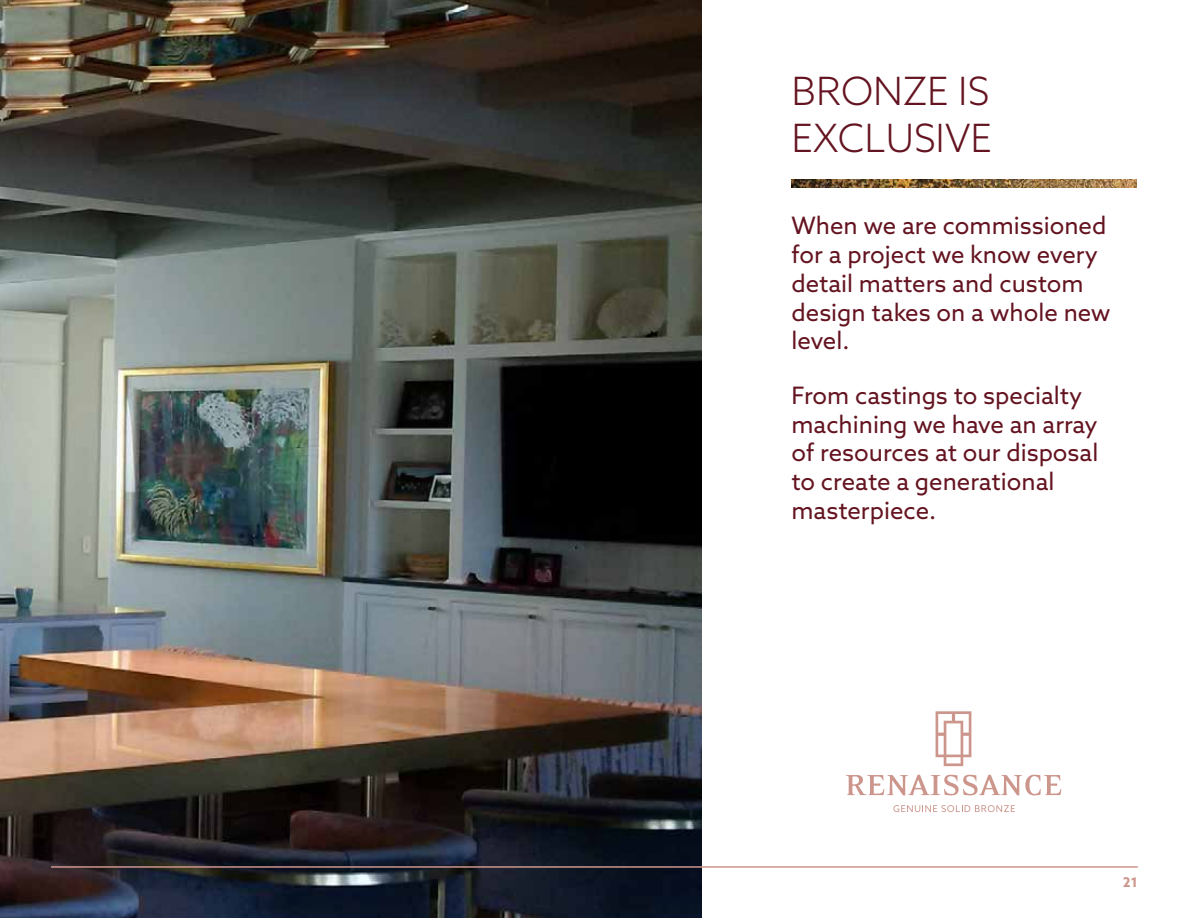
<style>
.page{position:relative;width:1188px;height:918px;background:#fff}
.page>*{position:absolute;margin:0;border:0;box-sizing:border-box;transform-origin:0 0}
.t1{font:300 39px/46.8px "Azo Sans";color:#641420}
.t2{font:24px/28.8px "Azo Sans";color:#641420}
.t3{font:700 13.5px "Azo Sans";color:#cc968c}
</style>
<div class="page">
<img style="left:0;top:0;width:702px;height:918px">
<hr style="left:51px;top:866px;width:1087px;height:2px;background:#cc968c">
<img style="left:792px;top:180px;width:345px;height:8px">
<svg style="left:846px;top:775px;width:215px;height:20px"></svg>
<svg style="left:893px;top:805px;width:122px;height:7px"></svg>
<svg style="left:936px;top:711px;width:35px;height:55px"></svg>
<h1 class="t1" style="left:792px;top:67px;width:202px">BRONZE IS<br>EXCLUSIVE</h1>
<p class="t2" style="left:792px;top:211px;width:321px">When we are commissioned for a project we know every detail matters and custom design takes on a whole new level.</p>
<p class="t2" style="left:792px;top:381px;width:308px">From castings to specialty machining we have an array of resources at our disposal to create a generational masterpiece.</p>
<p class="t3" style="left:1123px;top:873px;width:16px">21</p>
</div>
